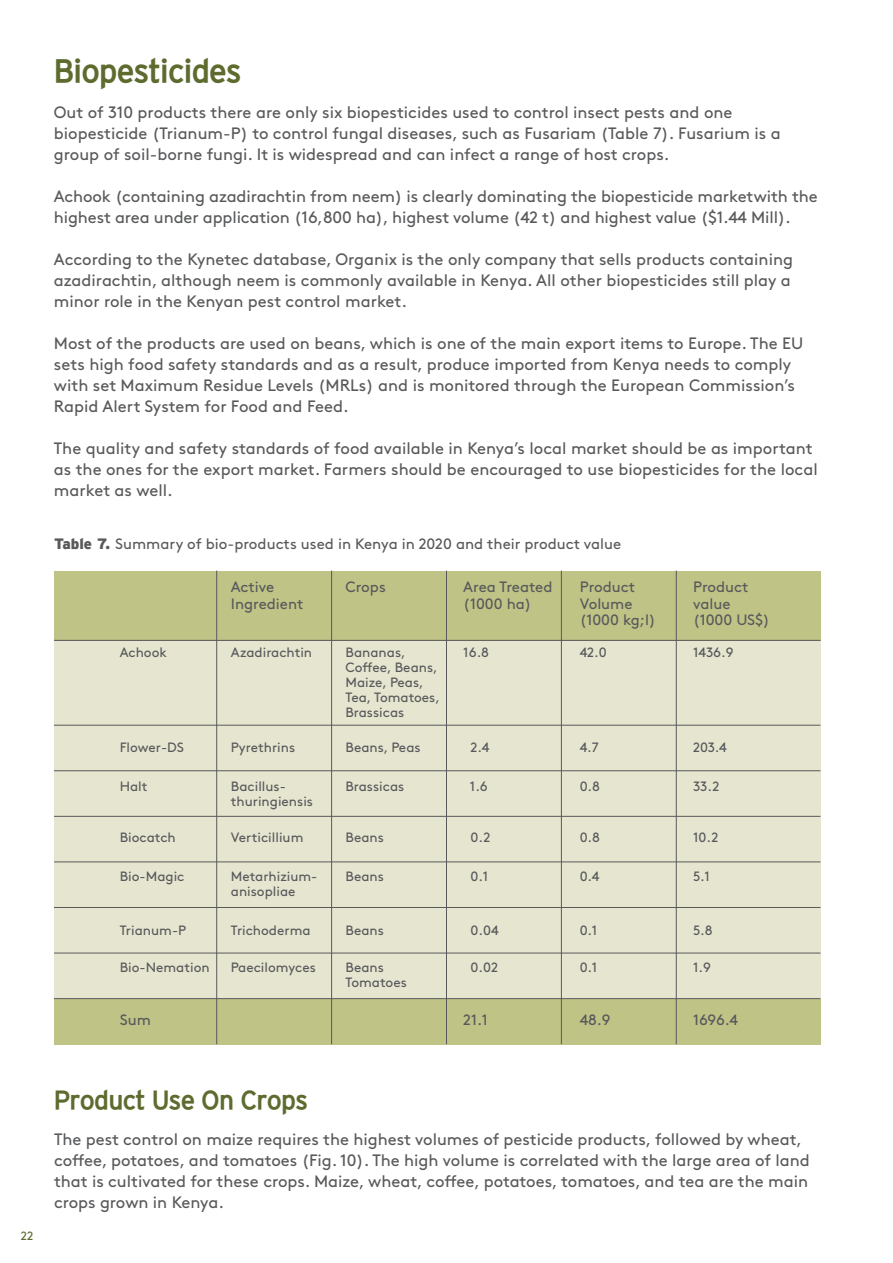
<style>
.page{position:relative;width:893px;height:1263px;background:#fff}
.page>*{position:absolute;margin:0;border:0;box-sizing:border-box;transform-origin:0 0}
.t1{font:700 31.5px "Interstate";color:#5d6b2f}
.t2{font:700 25.5px "Interstate";color:#5d6b2f}
.t3{font:16.5px/21px "Brown";color:#58595b}
.t4{font:15px/16.5px "Brown";color:#58595b}
.t5{font:13.5px/15px "Brown";color:#58595b}
.t6{font:12px "Brown";color:#5d6b2f}
.s1{font-family:"Interstate";font-weight:900}
</style>
<div class="page">
<svg style="left:54px;top:570px;width:767px;height:475px;background:#d8d9ba"></svg>
<h1 class="t1" style="left:54px;top:53px;width:189px">Biopesticides</h1>
<p class="t3" style="left:54px;top:101px;width:728px">Out of 310 products there are only six biopesticides used to control insect pests and one biopesticide (Trianum-P) to control fungal diseases, such as Fusariam (Table 7). Fusarium is a group of soil-borne fungi. It is widespread and can infect a range of host crops.</p>
<p class="t3" style="left:54px;top:185px;width:765px">Achook (containing azadirachtin from neem) is clearly dominating the biopesticide marketwith the highest area under application (16,800 ha), highest volume (42 t) and highest value ($1.44 Mill).</p>
<p class="t3" style="left:54px;top:248px;width:741px">According to the Kynetec database, Organix is the only company that sells products containing azadirachtin, although neem is commonly available in Kenya. All other biopesticides still play a minor role in the Kenyan pest control market.</p>
<p class="t3" style="left:54px;top:332px;width:751px">Most of the products are used on beans, which is one of the main export items to Europe. The EU sets high food safety standards and as a result, produce imported from Kenya needs to comply with set Maximum Residue Levels (MRLs) and is monitored through the European Commission’s Rapid Alert System for Food and Feed.</p>
<p class="t3" style="left:54px;top:437px;width:765px">The quality and safety standards of food available in Kenya’s local market should be as important as the ones for the export market. Farmers should be encouraged to use biopesticides for the local market as well.</p>
<p class="t4" style="left:54px;top:534px;width:569px"><span class="s1">Table 7.</span> Summary of bio-products used in Kenya in 2020 and their product value</p>
<p class="t4" style="left:231px;top:578px;width:74px">Active<br>Ingredient</p>
<p class="t5" style="left:231px;top:644px;width:83px">Azadirachtin</p>
<p class="t5" style="left:345px;top:644px;width:96px">Bananas,<br>Coffee, Beans,<br>Maize, Peas,<br>Tea, Tomatoes,<br>Brassicas</p>
<p class="t4" style="left:345px;top:578px;width:42px">Crops</p>
<p class="t4" style="left:463px;top:578px;width:91px">Area Treated (1000 ha)</p>
<p class="t4" style="left:580px;top:578px;width:77px">Product<br>Volume (1000 kg;l)</p>
<p class="t4" style="left:693px;top:578px;width:78px">Product value (1000 US$)</p>
<p class="t5" style="left:120px;top:644px;width:49px">Achook</p>
<p class="t5" style="left:463px;top:644px;width:27px">16.8</p>
<p class="t5" style="left:580px;top:644px;width:29px">42.0</p>
<p class="t5" style="left:693px;top:644px;width:42px">1436.9</p>
<p class="t5" style="left:120px;top:738px;width:66px">Flower-DS</p>
<p class="t5" style="left:231px;top:738px;width:66px">Pyrethrins</p>
<p class="t5" style="left:345px;top:738px;width:77px">Beans, Peas</p>
<p class="t5" style="left:470px;top:738px;width:20px">2.4</p>
<p class="t5" style="left:580px;top:738px;width:21px">4.7</p>
<p class="t5" style="left:693px;top:738px;width:35px">203.4</p>
<p class="t5" style="left:231px;top:777px;width:84px">Bacillus&shy;thuringiensis</p>
<p class="t5" style="left:120px;top:777px;width:29px">Halt</p>
<p class="t5" style="left:345px;top:777px;width:60px">Brassicas</p>
<p class="t5" style="left:470px;top:777px;width:19px">1.6</p>
<p class="t5" style="left:580px;top:777px;width:22px">0.8</p>
<p class="t5" style="left:693px;top:777px;width:28px">33.2</p>
<p class="t5" style="left:120px;top:829px;width:57px">Biocatch</p>
<p class="t5" style="left:231px;top:829px;width:74px">Verticillium</p>
<p class="t5" style="left:345px;top:829px;width:40px">Beans</p>
<p class="t5" style="left:471px;top:829px;width:21px">0.2</p>
<p class="t5" style="left:580px;top:829px;width:22px">0.8</p>
<p class="t5" style="left:693px;top:829px;width:27px">10.2</p>
<p class="t5" style="left:231px;top:867px;width:88px">Metarhizium&shy;anisopliae</p>
<p class="t5" style="left:120px;top:867px;width:66px">Bio-Magic</p>
<p class="t5" style="left:345px;top:867px;width:40px">Beans</p>
<p class="t5" style="left:471px;top:867px;width:19px">0.1</p>
<p class="t5" style="left:580px;top:867px;width:21px">0.4</p>
<p class="t5" style="left:693px;top:867px;width:18px">5.1</p>
<p class="t5" style="left:120px;top:921px;width:68px">Trianum-P</p>
<p class="t5" style="left:231px;top:921px;width:81px">Trichoderma</p>
<p class="t5" style="left:345px;top:921px;width:40px">Beans</p>
<p class="t5" style="left:471px;top:921px;width:30px">0.04</p>
<p class="t5" style="left:580px;top:921px;width:19px">0.1</p>
<p class="t5" style="left:693px;top:921px;width:21px">5.8</p>
<p class="t5" style="left:231px;top:958px;width:87px">Paecilomyces</p>
<p class="t5" style="left:345px;top:958px;width:63px">Beans<br>Tomatoes</p>
<p class="t5" style="left:120px;top:958px;width:91px">Bio-Nemation</p>
<p class="t5" style="left:471px;top:958px;width:29px">0.02</p>
<p class="t5" style="left:580px;top:958px;width:19px">0.1</p>
<p class="t5" style="left:693px;top:958px;width:19px">1.9</p>
<p class="t4" style="left:120px;top:1010px;width:33px">Sum</p>
<p class="t4" style="left:463px;top:1010px;width:26px">21.1</p>
<p class="t4" style="left:580px;top:1010px;width:33px">48.9</p>
<p class="t4" style="left:693px;top:1010px;width:47px">1696.4</p>
<p class="t6" style="left:21px;top:1226px;width:14px">22</p>
<h2 class="t2" style="left:54px;top:1085px;width:255px">Product Use On Crops</h2>
<p class="t3" style="left:54px;top:1128px;width:757px">The pest control on maize requires the highest volumes of pesticide products, followed by wheat, coffee, potatoes, and tomatoes (Fig. 10). The high volume is correlated with the large area of land that is cultivated for these crops. Maize, wheat, coffee, potatoes, tomatoes, and tea are the main crops grown in Kenya.</p>
</div>
